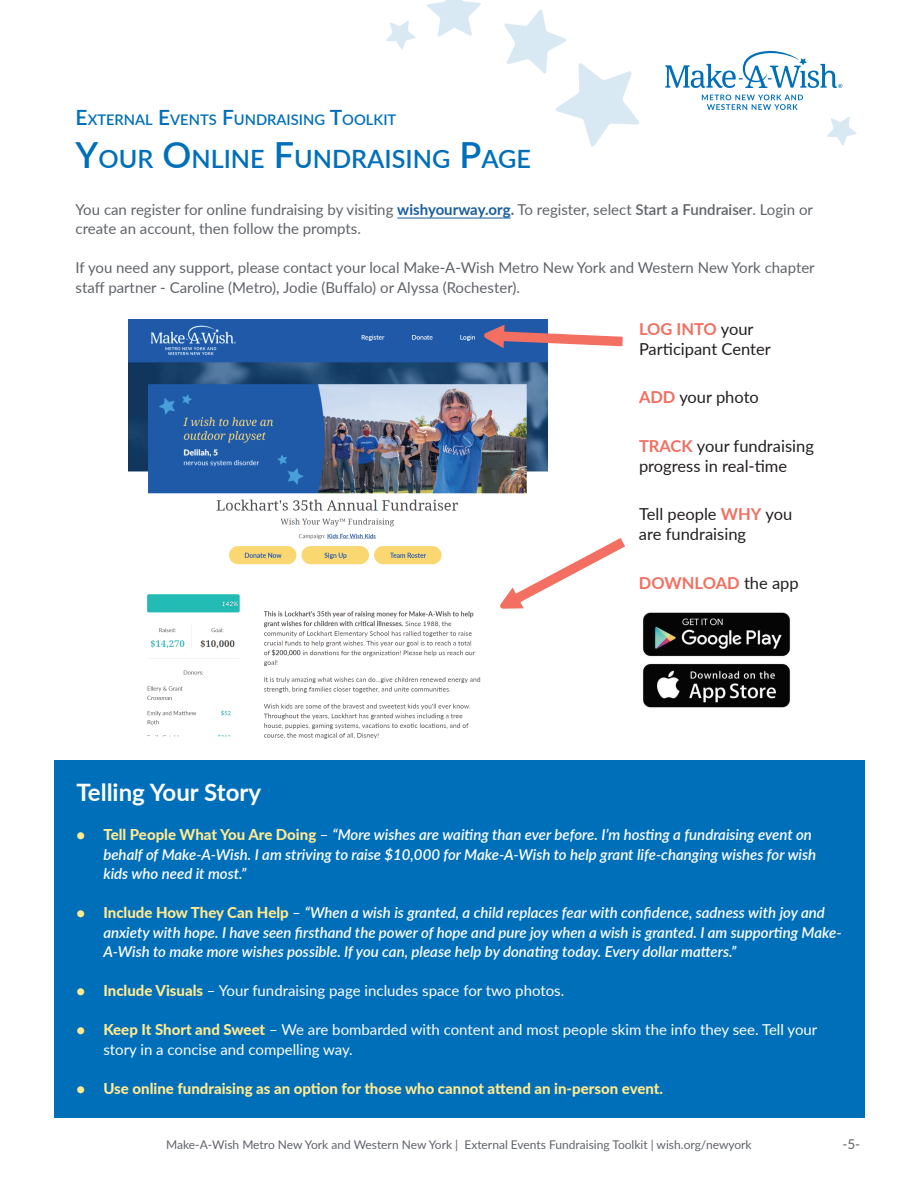
<style>
.page{position:relative;width:918px;height:1188px;background:#fff}
.page>*{position:absolute;margin:0;border:0;box-sizing:border-box;transform-origin:0 0}
.t1{font:600 25.2px "Lato";color:#006fba}
.t2{font:700 24px "Lato";color:#fff}
.t3{font:16.5px/19.8px "Lato";color:#231f20}
.t4{font:700 16.5px "Lato";color:#f26f62}
.t5{font:italic 600 15px/19.5px "Lato";color:#fff}
.t6{font:15px/19.5px "Lato";color:#5f6369}
.t7{font:15px/19.5px "Lato";color:#fff}
.t8{font:800 15px "Lato";color:#ffea90}
.t9{font:600 14.7px "Lato";color:#006fba}
.t10{font:13.5px "Lato";color:#5f6369}
.t11{font:12px "Lato";color:#5f6369}
.s1{font-size:21px}
.s2{font-size:36px}
.s3{font-weight:700;color:#175d9e}
.s4{font-weight:700}
.s5{font-weight:600}
.s6{font-weight:700;color:#f26f62}
.s7{font-weight:400;color:#231f20}
.s8{font-weight:800;font-style:normal;color:#ffea90}
.s9{font-weight:400;font-style:normal}
.s10{font-weight:800;color:#ffea90}
</style>
<div class="page">
<hr style="left:397px;top:218px;width:114px;height:1px;background:#175d9e">
<div style="left:54px;top:760px;width:810px;height:358px;background:#006fba"></div>
<img style="left:129px;top:319px;width:419px;height:420px">
<img style="left:642px;top:612px;width:149px;height:96px">
<svg style="left:504px;top:9px;width:135px;height:138px"></svg>
<svg style="left:827px;top:117px;width:30px;height:29px"></svg>
<svg style="left:427px;top:0;width:54px;height:37px"></svg>
<svg style="left:386px;top:21px;width:30px;height:29px"></svg>
<svg style="left:702px;top:95px;width:101px;height:15px"></svg>
<svg style="left:665px;top:51px;width:177px;height:37px"></svg>
<div style="left:484px;top:324px;width:64px;height:29px;background:#1f59a8"></div>
<svg style="left:495px;top:532px;width:53px;height:86px"></svg>
<p class="t9" style="left:76px;top:109px;width:322px"><span class="s1">E</span>XTERNAL <span class="s1">E</span>VENTS <span class="s1">F</span>UNDRAISING <span class="s1">T</span>OOLKIT</p>
<h1 class="t1" style="left:76px;top:141px;width:454px"><span class="s2">Y</span>OUR <span class="s2">O</span>NLINE <span class="s2">F</span>UNDRAISING <span class="s2">P</span>AGE</h1>
<p class="t6" style="left:76px;top:199px;width:739px">You can register for online fundraising by visiting <span class="s3">wishyourway.org</span><span class="s4">.</span> To register, select <span class="s5">Start a Fundraiser</span>. Login or create an account, then follow the prompts.</p>
<p class="t6" style="left:76px;top:257px;width:741px">If you need any support, please contact your local Make-A-Wish Metro New York and Western New York chapter staff partner - Caroline (Metro), Jodie (Buffalo) or Alyssa (Rochester).</p>
<p class="t3" style="left:639px;top:318px;width:133px"><span class="s6">LOG INTO</span> your<br>Participant Center</p>
<p class="t3" style="left:639px;top:387px;width:121px"><span class="s6">ADD</span> your photo</p>
<p class="t3" style="left:639px;top:435px;width:176px"><span class="s6">TRACK</span> your fundraising progress in real-time</p>
<p class="t3" style="left:639px;top:504px;width:155px">Tell people <span class="s6">WHY</span> you are fundraising</p>
<p class="t4" style="left:639px;top:571px;width:161px">DOWNLOAD <span class="s7">the app</span></p>
<h2 class="t2" style="left:76px;top:775px;width:186px">Telling Your Story</h2>
<p class="t5" style="left:103px;top:824px;width:714px;text-indent:-27px"><span class="s8">• Tell People What You Are Doing</span> <span class="s9">–</span> “More wishes are waiting than ever before. I’m hosting a fundraising event on behalf of Make-A-Wish. I am striving to raise $10,000 for Make-A-Wish to help grant life-changing wishes for wish kids who need it most.”</p>
<p class="t5" style="left:103px;top:902px;width:740px;text-indent:-27px"><span class="s8">• Include How They Can Help</span> <span class="s9">–</span> “When a wish is granted, a child replaces fear with confidence, sadness with joy and anxiety with hope. I have seen firsthand the power of hope and pure joy when a wish is granted. I am supporting Make-<br>A-Wish to make more wishes possible. If you can, please help by donating today. Every dollar matters.”</p>
<p class="t7" style="left:76px;top:981px;width:489px"><span class="s10">• Include Visuals</span> – Your fundraising page includes space for two photos.</p>
<p class="t7" style="left:103px;top:1020px;width:715px;text-indent:-27px"><span class="s10">• Keep It Short and Sweet</span> – We are bombarded with content and most people skim the info they see. Tell your story in a concise and compelling way.</p>
<p class="t8" style="left:76px;top:1077px;width:588px">• Use online fundraising as an option for those who cannot attend an in-person event.</p>
<p class="t11" style="left:166px;top:1136px;width:587px">Make-A-Wish Metro New York and Western New York | External Events Fundraising Toolkit | wish.org/newyork</p>
<p class="t10" style="left:842px;top:1135px;width:19px">-5-</p>
</div>
